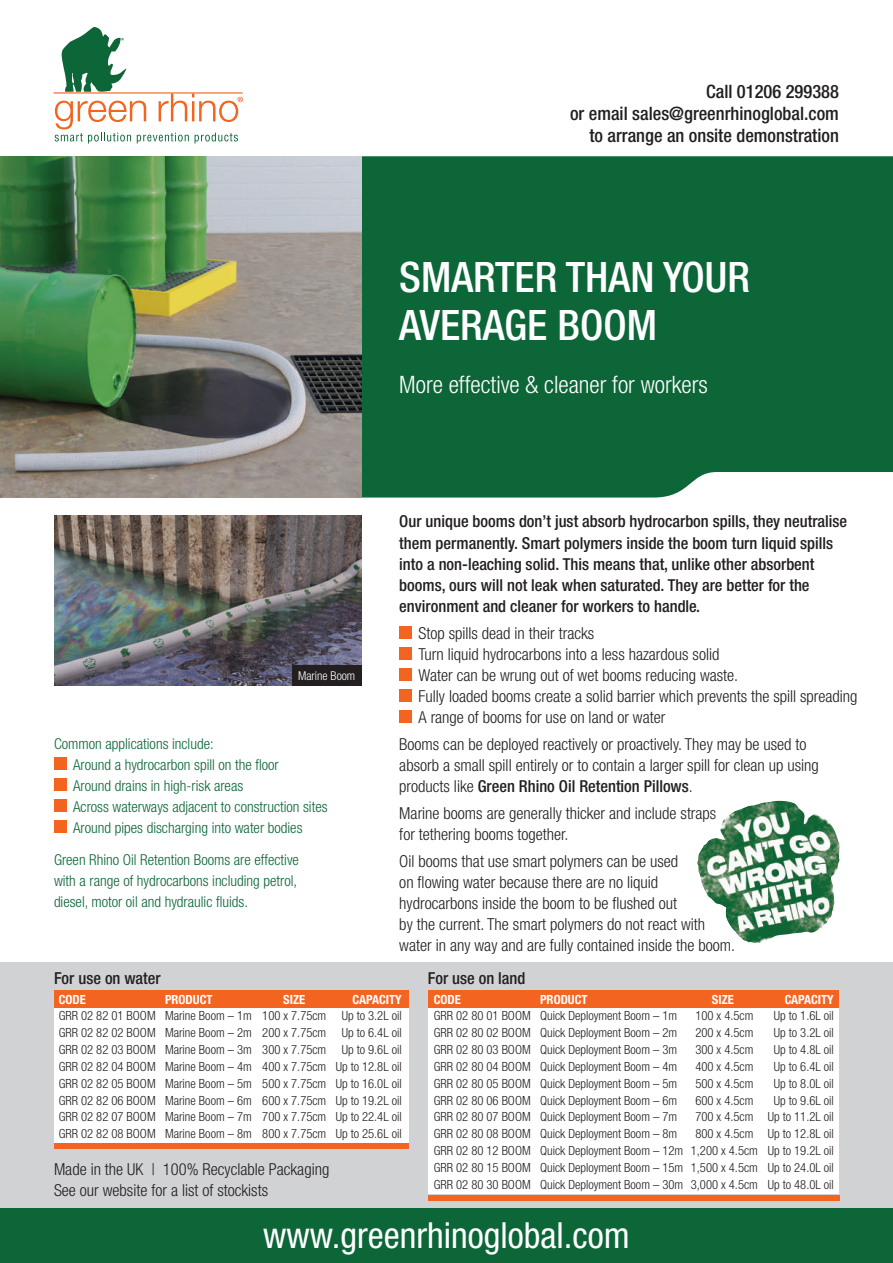
<style>
.page{position:relative;width:893px;height:1263px;background:#fff}
.page>*{position:absolute;margin:0;border:0;box-sizing:border-box;transform-origin:0 0}
.t1{font:500 condensed 42px/48px "Helvetica Neue";color:#fff}
.t2{font:condensed 36px "Helvetica Neue";color:#fff}
.t3{font:300 condensed 24px "Helvetica Neue";color:#fff}
.t4{font:500 condensed 18.45px/21.9px "Helvetica Neue";color:#231f20;text-align:right}
.t5{font:300 condensed 16.5px/21px "Helvetica Neue";color:#231f20}
.t6{font:500 condensed 16.5px/21px "Helvetica Neue";color:#231f20}
.t7{font:300 condensed 15px/21px "Helvetica Neue";color:#0c6638}
.t8{font:300 condensed 12.6px/16.8px "Helvetica Neue";color:#231f20;text-align:justify}
.t9{font:700 condensed 12.6px "Helvetica Neue";color:#fff}
.t10{font:300 condensed 12.15px "Helvetica Neue";color:#fff}
.s1{font-weight:500}
</style>
<div class="page">
<div style="left:361px;top:156px;width:532px;height:341px;background:#0c6638"></div>
<div style="left:0;top:962px;width:893px;height:301px;background:#d1d2d4"></div>
<div style="left:399px;top:626px;width:12px;height:12px;background:#f36421"></div>
<div style="left:399px;top:647px;width:12px;height:12px;background:#f36421"></div>
<div style="left:399px;top:668px;width:12px;height:12px;background:#f36421"></div>
<div style="left:399px;top:689px;width:12px;height:12px;background:#f36421"></div>
<div style="left:399px;top:710px;width:12px;height:12px;background:#f36421"></div>
<hr style="left:54px;top:92px;width:189px;height:2px;background:#f36421">
<svg style="left:55px;top:27px;width:188px;height:117px"></svg>
<div style="left:54px;top:1001px;width:354px;height:145px;background:#fff"></div>
<div style="left:54px;top:990px;width:354px;height:18px;background:#f36421"></div>
<div style="left:54px;top:1143px;width:354px;height:6px;background:#f36421"></div>
<div style="left:0;top:1209px;width:893px;height:54px;background:#0c6638"></div>
<img style="left:697px;top:801px;width:143px;height:142px">
<img style="left:0;top:156px;width:361px;height:341px">
<img style="left:54px;top:516px;width:307px;height:170px">
<div style="left:292px;top:665px;width:69px;height:21px;background:#231f20"></div>
<div style="left:429px;top:1001px;width:410px;height:193px;background:#fff"></div>
<div style="left:429px;top:990px;width:410px;height:18px;background:#f36421"></div>
<div style="left:428px;top:1194px;width:411px;height:6px;background:#f36421"></div>
<div style="left:54px;top:758px;width:12px;height:12px;background:#f36421"></div>
<div style="left:54px;top:779px;width:12px;height:12px;background:#f36421"></div>
<div style="left:54px;top:800px;width:12px;height:12px;background:#f36421"></div>
<div style="left:54px;top:821px;width:12px;height:12px;background:#f36421"></div>
<h3 class="t4" style="left:570px;top:81px;width:270px">Call 01206 299388<br>or email sales@greenrhinoglobal.com to arrange an onsite demonstration</h3>
<h1 class="t1" style="left:399px;top:253px;width:352px">SMARTER THAN YOUR<br>AVERAGE BOOM</h1>
<h3 class="t3" style="left:399px;top:371px;width:310px">More effective &amp; cleaner for workers</h3>
<p class="t10" style="left:298px;top:668px;width:59px">Marine Boom</p>
<p class="t7" style="left:73px;top:733px;width:256px;text-indent:-19px">Common applications include:<br>Around a hydrocarbon spill on the floor<br>Around drains in high-risk areas<br>Across waterways adjacent to construction sites Around pipes discharging into water bodies</p>
<p class="t7" style="left:54px;top:849px;width:246px">Green Rhino Oil Retention Booms are effective with a range of hydrocarbons including petrol, diesel, motor oil and hydraulic fluids.</p>
<p class="t6" style="left:399px;top:511px;width:449px">Our unique booms don’t just absorb hydrocarbon spills, they neutralise them permanently. Smart polymers inside the boom turn liquid spills into a non-leaching solid. This means that, unlike other absorbent booms, ours will not leak when saturated. They are better for the environment and cleaner for workers to handle.</p>
<p class="t5" style="left:418px;top:622px;width:441px">Stop spills dead in their tracks<br>Turn liquid hydrocarbons into a less hazardous solid<br>Water can be wrung out of wet booms reducing waste.<br>Fully loaded booms create a solid barrier which prevents the spill spreading A range of booms for use on land or water</p>
<h3 class="t5" style="left:399px;top:733px;width:421px">Booms can be deployed reactively or proactively. They may be used to absorb a small spill entirely or to contain a larger spill for clean up using products like <span class="s1">Green Rhino Oil Retention Pillows</span>.</h3>
<h3 class="t5" style="left:399px;top:802px;width:319px">Marine booms are generally thicker and include straps for tethering booms together.</h3>
<p class="t5" style="left:399px;top:850px;width:337px">Oil booms that use smart polymers can be used<br>on flowing water because there are no liquid hydrocarbons inside the boom to be flushed out<br>by the current. The smart polymers do not react with water in any way and are fully contained inside the boom.</p>
<h3 class="t6" style="left:54px;top:967px;width:108px">For use on water</h3>
<h3 class="t6" style="left:428px;top:967px;width:99px">For use on land</h3>
<p class="t9" style="left:59px;top:991px;width:29px">CODE</p>
<p class="t9" style="left:165px;top:991px;width:49px">PRODUCT</p>
<p class="t9" style="left:283px;top:991px;width:23px">SIZE</p>
<p class="t9" style="left:353px;top:991px;width:51px">CAPACITY</p>
<p class="t8" style="left:59px;top:1007px;width:345px">GRR 02 82 01 BOOM Marine Boom – 1m 100 x 7.75cm Up to 3.2L oil GRR 02 82 02 BOOM Marine Boom – 2m 200 x 7.75cm Up to 6.4L oil GRR 02 82 03 BOOM Marine Boom – 3m 300 x 7.75cm Up to 9.6L oil GRR 02 82 04 BOOM Marine Boom – 4m 400 x 7.75cm Up to 12.8L oil GRR 02 82 05 BOOM Marine Boom – 5m 500 x 7.75cm Up to 16.0L oil GRR 02 82 06 BOOM Marine Boom – 6m 600 x 7.75cm Up to 19.2L oil GRR 02 82 07 BOOM Marine Boom – 7m 700 x 7.75cm Up to 22.4L oil GRR 02 82 08 BOOM Marine Boom – 8m 800 x 7.75cm Up to 25.6L oil</p>
<h3 class="t5" style="left:54px;top:1158px;width:277px">Made in the UK | 100% Recyclable Packaging<br>See our website for a list of stockists</h3>
<h2 class="t2" style="left:263px;top:1214px;width:368px">www.greenrhinoglobal.com</h2>
<p class="t9" style="left:434px;top:991px;width:29px">CODE</p>
<p class="t9" style="left:540px;top:991px;width:49px">PRODUCT</p>
<p class="t9" style="left:712px;top:991px;width:23px">SIZE</p>
<p class="t9" style="left:785px;top:991px;width:51px">CAPACITY</p>
<p class="t8" style="left:434px;top:1007px;width:245px">GRR 02 80 01 BOOM Quick Deployment Boom – 1m</p>
<p class="t8" style="left:695px;top:1007px;width:59px">100 x 4.5cm</p>
<p class="t8" style="left:774px;top:1007px;width:62px">Up to 1.6L oil</p>
<p class="t8" style="left:434px;top:1024px;width:245px">GRR 02 80 02 BOOM Quick Deployment Boom – 2m</p>
<p class="t8" style="left:695px;top:1024px;width:59px">200 x 4.5cm</p>
<p class="t8" style="left:774px;top:1024px;width:62px">Up to 3.2L oil</p>
<p class="t8" style="left:434px;top:1041px;width:245px">GRR 02 80 03 BOOM Quick Deployment Boom – 3m</p>
<p class="t8" style="left:695px;top:1041px;width:59px">300 x 4.5cm</p>
<p class="t8" style="left:774px;top:1041px;width:62px">Up to 4.8L oil</p>
<p class="t8" style="left:434px;top:1058px;width:245px">GRR 02 80 04 BOOM Quick Deployment Boom – 4m</p>
<p class="t8" style="left:695px;top:1058px;width:59px">400 x 4.5cm</p>
<p class="t8" style="left:774px;top:1058px;width:62px">Up to 6.4L oil</p>
<p class="t8" style="left:434px;top:1075px;width:245px">GRR 02 80 05 BOOM Quick Deployment Boom – 5m</p>
<p class="t8" style="left:695px;top:1075px;width:59px">500 x 4.5cm</p>
<p class="t8" style="left:774px;top:1075px;width:62px">Up to 8.0L oil</p>
<p class="t8" style="left:434px;top:1092px;width:245px">GRR 02 80 06 BOOM Quick Deployment Boom – 6m</p>
<p class="t8" style="left:695px;top:1092px;width:59px">600 x 4.5cm</p>
<p class="t8" style="left:774px;top:1092px;width:62px">Up to 9.6L oil</p>
<p class="t8" style="left:434px;top:1108px;width:245px">GRR 02 80 07 BOOM Quick Deployment Boom – 7m</p>
<p class="t8" style="left:695px;top:1108px;width:140px">700 x 4.5cm Up to 11.2L oil</p>
<p class="t8" style="left:434px;top:1125px;width:245px">GRR 02 80 08 BOOM Quick Deployment Boom – 8m</p>
<p class="t8" style="left:434px;top:1125px;width:402px;text-indent:262px">800 x 4.5cm Up to 12.8L oil GRR 02 80 12 BOOM Quick Deployment Boom – 12m 1,200 x 4.5cm Up to 19.2L oil GRR 02 80 15 BOOM Quick Deployment Boom – 15m 1,500 x 4.5cm Up to 24.0L oil GRR 02 80 30 BOOM Quick Deployment Boom – 30m 3,000 x 4.5cm Up to 48.0L oil</p>
</div>
